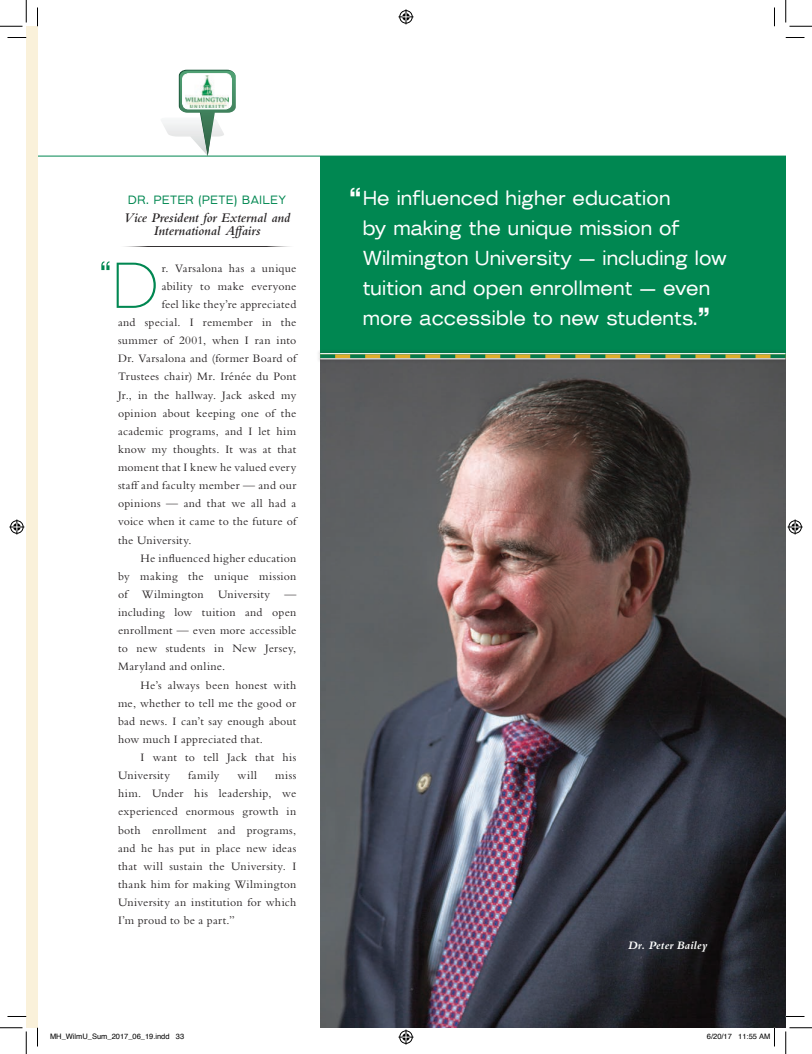
<style>
.page{position:relative;width:812px;height:1054px;background:#fff}
.page>*{position:absolute;margin:0;border:0;box-sizing:border-box;transform-origin:0 0}
.t1{font:300 63.88px "Korbin";color:#008751}
.t2{font:500 20px/30px "Korbin";letter-spacing:.01em;color:#fff}
.t3{font:italic 600 13.75px/13.8px "Bembo Std";letter-spacing:.005em;color:#231f20;text-align:center}
.t4{font:11.88px/18.1px "Bembo Std";letter-spacing:.02em;color:#231f20;text-align:justify}
.t5{font:500 11.88px "Korbin";letter-spacing:.05em;color:#008751}
.t6{font:11.88px "Bembo Std";letter-spacing:.04em;color:#231f20}
.t7{font:italic 700 11.88px "Bembo Std";letter-spacing:.015em;color:#fff}
.t8{font:7.5px "Helvetica";color:#000}
.s1{font-size:37.5px}
</style>
<div class="page">
<hr style="left:26px;top:156px;width:760px;height:1px;background:#008751">
<div style="left:26px;top:26px;width:12px;height:1001px;background:#faf1da"></div>
<div style="left:320px;top:156px;width:466px;height:338px;background:#008751"></div>
<img style="left:320px;top:363px;width:466px;height:665px">
<hr style="left:118px;top:246px;width:178px;height:1px;background:#231f20">
<svg style="left:159px;top:69px;width:78px;height:87px"></svg>
<div style="left:183px;top:74px;width:48px;height:35px;background:#fff;border-radius:6px"></div>
<div style="left:182px;top:73px;width:50px;height:36px;border:1px solid #fff;border-radius:6px"></div>
<img style="left:186px;top:76px;width:42px;height:31px">
<div style="left:317px;top:349px;width:469px;height:14px;background:#231f20;opacity:.75"></div>
<hr style="left:320px;top:353px;width:465px;height:1px;background:#fff">
<hr style="left:320px;top:358px;width:465px;height:1px;background:#fff">
<svg style="left:8px;top:37px;width:18px;height:1px"></svg>
<svg style="left:786px;top:37px;width:18px;height:1px"></svg>
<svg style="left:8px;top:1016px;width:18px;height:1px"></svg>
<svg style="left:786px;top:1016px;width:18px;height:1px"></svg>
<svg style="left:37px;top:8px;width:1px;height:18px"></svg>
<svg style="left:37px;top:1028px;width:1px;height:18px"></svg>
<svg style="left:774px;top:8px;width:1px;height:18px"></svg>
<svg style="left:0;top:0;width:27px;height:27px"></svg>
<svg style="left:0;top:1027px;width:27px;height:27px"></svg>
<svg style="left:785px;top:0;width:27px;height:27px"></svg>
<svg style="left:785px;top:1027px;width:27px;height:27px"></svg>
<svg style="left:398px;top:9px;width:15px;height:15px"></svg>
<svg style="left:398px;top:1029px;width:15px;height:15px"></svg>
<svg style="left:9px;top:519px;width:15px;height:15px"></svg>
<svg style="left:788px;top:519px;width:14px;height:15px"></svg>
<svg style="left:774px;top:1028px;width:1px;height:18px"></svg>
<p class="t5" style="left:128px;top:193px;width:160px">DR. PETER (PETE) BAILEY</p>
<p class="t3" style="left:124px;top:210px;width:168px">Vice President for External and<br>International Affairs</p>
<p class="t4" style="left:162px;top:259px;width:136px">r. Varsalona has a unique</p>
<p class="t4" style="left:162px;top:277px;width:136px">ability to make everyone</p>
<p class="t4" style="left:162px;top:295px;width:136px">feel like they’re appreciated</p>
<p class="t4" style="left:118px;top:313px;width:180px">and special. I remember in the</p>
<p class="t4" style="left:118px;top:331px;width:180px">summer of 2001, when I ran into</p>
<p class="t4" style="left:118px;top:349px;width:180px">Dr. Varsalona and (former Board of</p>
<p class="t4" style="left:118px;top:367px;width:180px">Trustees chair) Mr. Irénée du Pont</p>
<p class="t4" style="left:118px;top:385px;width:180px">Jr., in the hallway. Jack asked my</p>
<p class="t4" style="left:118px;top:404px;width:180px">opinion about keeping one of the</p>
<p class="t4" style="left:118px;top:422px;width:180px">academic programs, and I let him</p>
<p class="t4" style="left:118px;top:440px;width:180px">know my thoughts. It was at that</p>
<p class="t4" style="left:118px;top:458px;width:180px">moment that I knew he valued every</p>
<p class="t4" style="left:118px;top:476px;width:180px">staff and faculty member — and our</p>
<p class="t4" style="left:118px;top:494px;width:180px">opinions — and that we all had a</p>
<p class="t4" style="left:118px;top:512px;width:180px">voice when it came to the future of</p>
<p class="t4" style="left:118px;top:530px;width:75px">the University.</p>
<p class="t4" style="left:141px;top:549px;width:157px">He influenced higher education</p>
<p class="t4" style="left:118px;top:567px;width:180px">by making the unique mission</p>
<p class="t4" style="left:118px;top:585px;width:180px">of Wilmington University —</p>
<p class="t4" style="left:118px;top:603px;width:180px">including low tuition and open</p>
<p class="t4" style="left:118px;top:621px;width:180px">enrollment — even more accessible</p>
<p class="t4" style="left:118px;top:639px;width:180px">to new students in New Jersey,</p>
<p class="t6" style="left:118px;top:660px;width:109px">Maryland and online.</p>
<p class="t4" style="left:141px;top:675px;width:157px">He’s always been honest with</p>
<p class="t4" style="left:118px;top:694px;width:180px">me, whether to tell me the good or</p>
<p class="t4" style="left:118px;top:712px;width:180px">bad news. I can’t say enough about</p>
<p class="t4" style="left:118px;top:730px;width:146px">how much I appreciated that.</p>
<p class="t4" style="left:141px;top:748px;width:157px">I want to tell Jack that his</p>
<p class="t4" style="left:118px;top:766px;width:54px">University</p>
<p class="t4" style="left:188px;top:766px;width:33px">family</p>
<p class="t4" style="left:238px;top:766px;width:21px">will</p>
<h1 class="t1" style="left:98px;top:249px;width:61px">“D</h1>
<p class="t4" style="left:118px;top:766px;width:180px;text-indent:157px">miss him. Under his leadership, we experienced enormous growth in both enrollment and programs, and he has put in place new ideas that will sustain the University. I thank him for making Wilmington University an institution for which I’m proud to be a part.”</p>
<h2 class="t2" style="left:363px;top:183px;width:366px;text-indent:-14px"><span class="s1">“</span>He influenced higher education<br>by making the unique mission of Wilmington University — including low tuition and open enrollment — even more accessible to new students.<span class="s1">”</span></h2>
<p class="t7" style="left:628px;top:939px;width:81px">Dr. Peter Bailey</p>
<p class="t8" style="left:50px;top:1030px;width:136px">MH_WilmU_Sum_2017_06_19.indd 33</p>
<p class="t8" style="left:707px;top:1030px;width:65px">6/20/17 11:55 AM</p>
</div>
